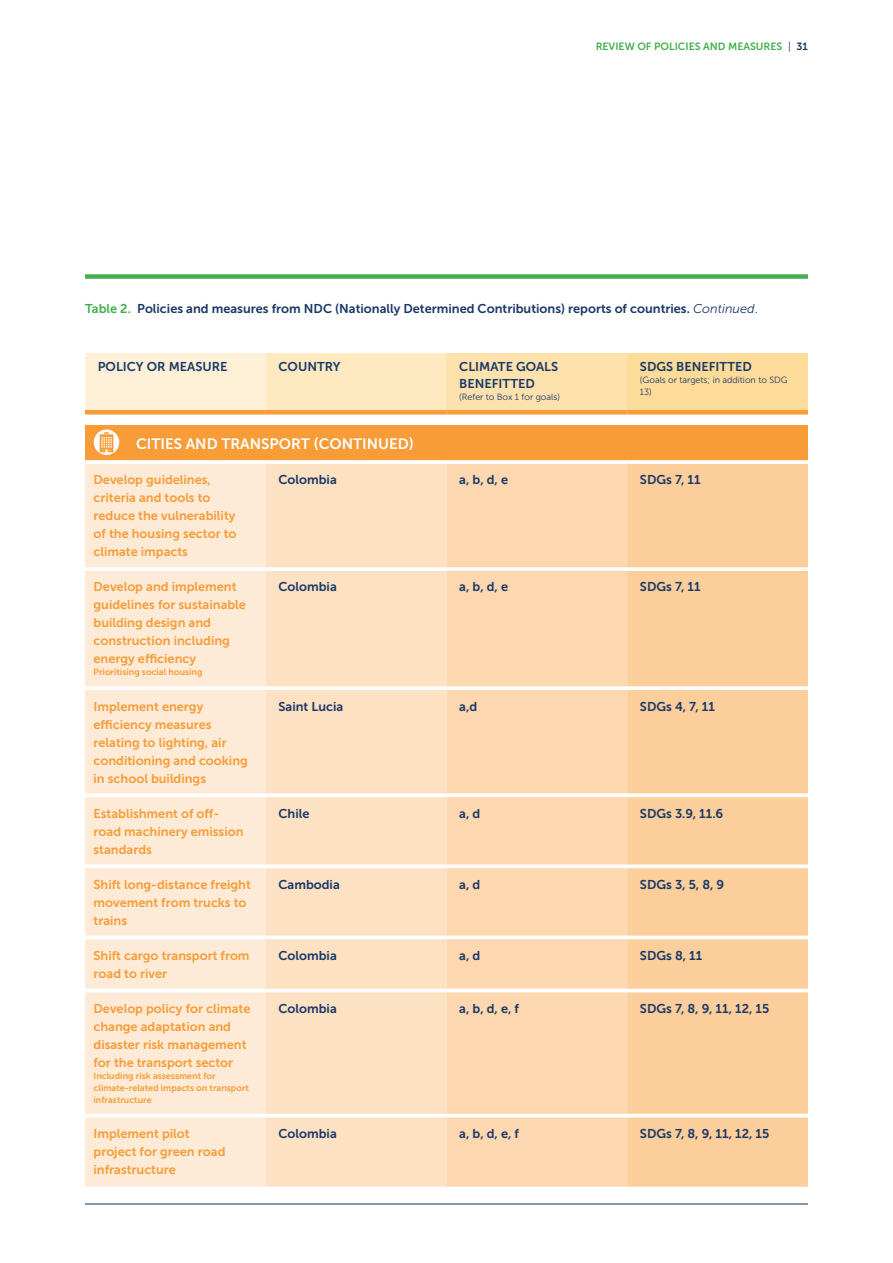
<style>
.page{position:relative;width:893px;height:1263px;background:#fff}
.page>*{position:absolute;margin:0;border:0;box-sizing:border-box;transform-origin:0 0}
.t1{font:15px "Museo Sans 700";color:#fff}
.t2{font:12.75px/18px "Museo Sans 700";color:#f79c37}
.t3{font:12.75px/16.5px "Museo Sans 700";color:#193767}
.t4{font:10.5px "Museo Sans 700";color:#43af4e}
.t5{font:9px/12px "Museo Sans 700";color:#f79c37}
.t6{font:9px/12px "Museo Sans 300";color:#193767}
.s1{font-family:"Museo Sans 300";color:#193767}
.s2{color:#193767}
.s3{color:#43af4e}
.s4{font-family:"Museo Sans 300";font-style:italic}
.s5{font-family:"Museo Sans 300"}
</style>
<div class="page">
<div style="left:85px;top:353px;width:181px;height:59px;background:#fef0d6"></div>
<div style="left:266px;top:353px;width:180px;height:59px;background:#fee9c1"></div>
<div style="left:446px;top:353px;width:181px;height:59px;background:#fde2ad"></div>
<div style="left:627px;top:353px;width:181px;height:59px;background:#fddb98"></div>
<div style="left:85px;top:425px;width:723px;height:37px;background:#f79c37"></div>
<div style="left:85px;top:464px;width:181px;height:723px;background:#fdebd7"></div>
<div style="left:266px;top:464px;width:180px;height:723px;background:#fde1c3"></div>
<div style="left:446px;top:464px;width:181px;height:723px;background:#fcd7af"></div>
<div style="left:627px;top:464px;width:181px;height:723px;background:#fbce9b"></div>
<svg style="left:85px;top:460px;width:181px;height:2px"></svg>
<svg style="left:266px;top:460px;width:180px;height:2px"></svg>
<svg style="left:446px;top:460px;width:181px;height:4px"></svg>
<svg style="left:627px;top:460px;width:181px;height:4px"></svg>
<hr style="left:85px;top:567px;width:181px;height:4px;background:#fff">
<svg style="left:266px;top:567px;width:180px;height:4px"></svg>
<svg style="left:446px;top:567px;width:181px;height:4px"></svg>
<svg style="left:627px;top:567px;width:181px;height:4px"></svg>
<svg style="left:85px;top:686px;width:181px;height:4px"></svg>
<svg style="left:266px;top:686px;width:180px;height:4px"></svg>
<svg style="left:446px;top:686px;width:181px;height:4px"></svg>
<svg style="left:627px;top:686px;width:181px;height:4px"></svg>
<svg style="left:85px;top:793px;width:181px;height:4px"></svg>
<svg style="left:266px;top:793px;width:180px;height:4px"></svg>
<svg style="left:446px;top:793px;width:181px;height:4px"></svg>
<svg style="left:627px;top:793px;width:181px;height:4px"></svg>
<svg style="left:85px;top:864px;width:181px;height:4px"></svg>
<svg style="left:266px;top:864px;width:180px;height:4px"></svg>
<svg style="left:446px;top:864px;width:181px;height:4px"></svg>
<svg style="left:627px;top:864px;width:181px;height:4px"></svg>
<svg style="left:85px;top:935px;width:181px;height:4px"></svg>
<svg style="left:266px;top:935px;width:180px;height:4px"></svg>
<svg style="left:446px;top:935px;width:181px;height:4px"></svg>
<svg style="left:627px;top:935px;width:181px;height:4px"></svg>
<hr style="left:85px;top:989px;width:181px;height:3px;background:#fff">
<hr style="left:266px;top:989px;width:180px;height:3px;background:#fff">
<hr style="left:446px;top:989px;width:181px;height:3px;background:#fff">
<hr style="left:627px;top:989px;width:181px;height:3px;background:#fff">
<hr style="left:85px;top:1114px;width:181px;height:3px;background:#fff">
<hr style="left:266px;top:1114px;width:180px;height:3px;background:#fff">
<hr style="left:446px;top:1114px;width:181px;height:3px;background:#fff">
<hr style="left:627px;top:1114px;width:181px;height:3px;background:#fff">
<hr style="left:85px;top:410px;width:181px;height:4px;background:#f79c37">
<hr style="left:266px;top:410px;width:180px;height:4px;background:#f79c37">
<hr style="left:446px;top:410px;width:181px;height:4px;background:#f79c37">
<hr style="left:627px;top:410px;width:181px;height:4px;background:#f79c37">
<div style="left:85px;top:274px;width:723px;height:5px;background:#43af4e"></div>
<svg style="left:94px;top:429px;width:25px;height:26px"></svg>
<hr style="left:85px;top:1203px;width:723px;height:1px;background:#193767">
<svg style="left:100px;top:432px;width:13px;height:20px"></svg>
<p class="t4" style="left:596px;top:41px;width:214px">REVIEW OF POLICIES AND MEASURES <span class="s1">|</span> <span class="s2">31</span></p>
<p class="t3" style="left:85px;top:301px;width:674px"><span class="s3">Table 2.</span> Policies and measures from NDC (Nationally Determined Contributions) reports of countries. <span class="s4">Continued</span><span class="s5">.</span></p>
<p class="t3" style="left:98px;top:358px;width:131px">POLICY OR MEASURE</p>
<p class="t3" style="left:279px;top:358px;width:64px">COUNTRY</p>
<p class="t3" style="left:459px;top:358px;width:100px">CLIMATE GOALS<br>BENEFITTED</p>
<p class="t6" style="left:459px;top:390px;width:102px">(Refer to Box 1 for goals)</p>
<p class="t3" style="left:640px;top:358px;width:113px">SDGS BENEFITTED</p>
<p class="t6" style="left:640px;top:374px;width:149px">(Goals or targets; in addition to SDG<br>13)</p>
<p class="t1" style="left:136px;top:436px;width:280px">CITIES AND TRANSPORT (CONTINUED)</p>
<p class="t2" style="left:94px;top:471px;width:145px">Develop guidelines, criteria and tools to reduce the vulnerability of the housing sector to climate impacts</p>
<p class="t3" style="left:279px;top:472px;width:60px">Colombia</p>
<p class="t3" style="left:459px;top:472px;width:50px">a, b, d, e</p>
<p class="t3" style="left:640px;top:472px;width:62px">SDGs 7, 11</p>
<p class="t2" style="left:94px;top:578px;width:154px">Develop and implement guidelines for sustainable building design and construction including energy efficiency</p>
<p class="t5" style="left:94px;top:666px;width:111px">Prioritising social housing</p>
<p class="t3" style="left:279px;top:579px;width:60px">Colombia</p>
<p class="t3" style="left:459px;top:579px;width:50px">a, b, d, e</p>
<p class="t3" style="left:640px;top:579px;width:62px">SDGs 7, 11</p>
<p class="t2" style="left:94px;top:697px;width:156px">Implement energy efficiency measures relating to lighting, air conditioning and cooking in school buildings</p>
<p class="t3" style="left:279px;top:698px;width:66px">Saint Lucia</p>
<p class="t3" style="left:459px;top:698px;width:19px">a,d</p>
<p class="t3" style="left:640px;top:698px;width:76px">SDGs 4, 7, 11</p>
<p class="t2" style="left:94px;top:804px;width:152px">Establishment of off&shy;road machinery emission standards</p>
<p class="t3" style="left:279px;top:805px;width:33px">Chile</p>
<p class="t3" style="left:459px;top:805px;width:23px">a, d</p>
<p class="t3" style="left:640px;top:805px;width:85px">SDGs 3.9, 11.6</p>
<p class="t2" style="left:94px;top:875px;width:159px">Shift long-distance freight movement from trucks to trains</p>
<p class="t3" style="left:279px;top:876px;width:63px">Cambodia</p>
<p class="t3" style="left:459px;top:876px;width:23px">a, d</p>
<p class="t3" style="left:640px;top:876px;width:86px">SDGs 3, 5, 8, 9</p>
<p class="t2" style="left:94px;top:946px;width:158px">Shift cargo transport from road to river</p>
<p class="t3" style="left:279px;top:947px;width:60px">Colombia</p>
<p class="t3" style="left:459px;top:947px;width:23px">a, d</p>
<p class="t3" style="left:640px;top:947px;width:64px">SDGs 8, 11</p>
<p class="t2" style="left:94px;top:999px;width:158px">Develop policy for climate change adaptation and disaster risk management for the transport sector</p>
<p class="t5" style="left:94px;top:1070px;width:157px">Including risk assessment for climate-related impacts on transport infrastructure</p>
<p class="t3" style="left:279px;top:1000px;width:60px">Colombia</p>
<p class="t3" style="left:459px;top:1000px;width:61px">a, b, d, e, f</p>
<p class="t3" style="left:640px;top:1000px;width:131px">SDGs 7, 8, 9, 11, 12, 15</p>
<p class="t2" style="left:94px;top:1124px;width:133px">Implement pilot project for green road infrastructure</p>
<p class="t3" style="left:279px;top:1125px;width:60px">Colombia</p>
<p class="t3" style="left:459px;top:1125px;width:61px">a, b, d, e, f</p>
<p class="t3" style="left:640px;top:1125px;width:131px">SDGs 7, 8, 9, 11, 12, 15</p>
</div>
